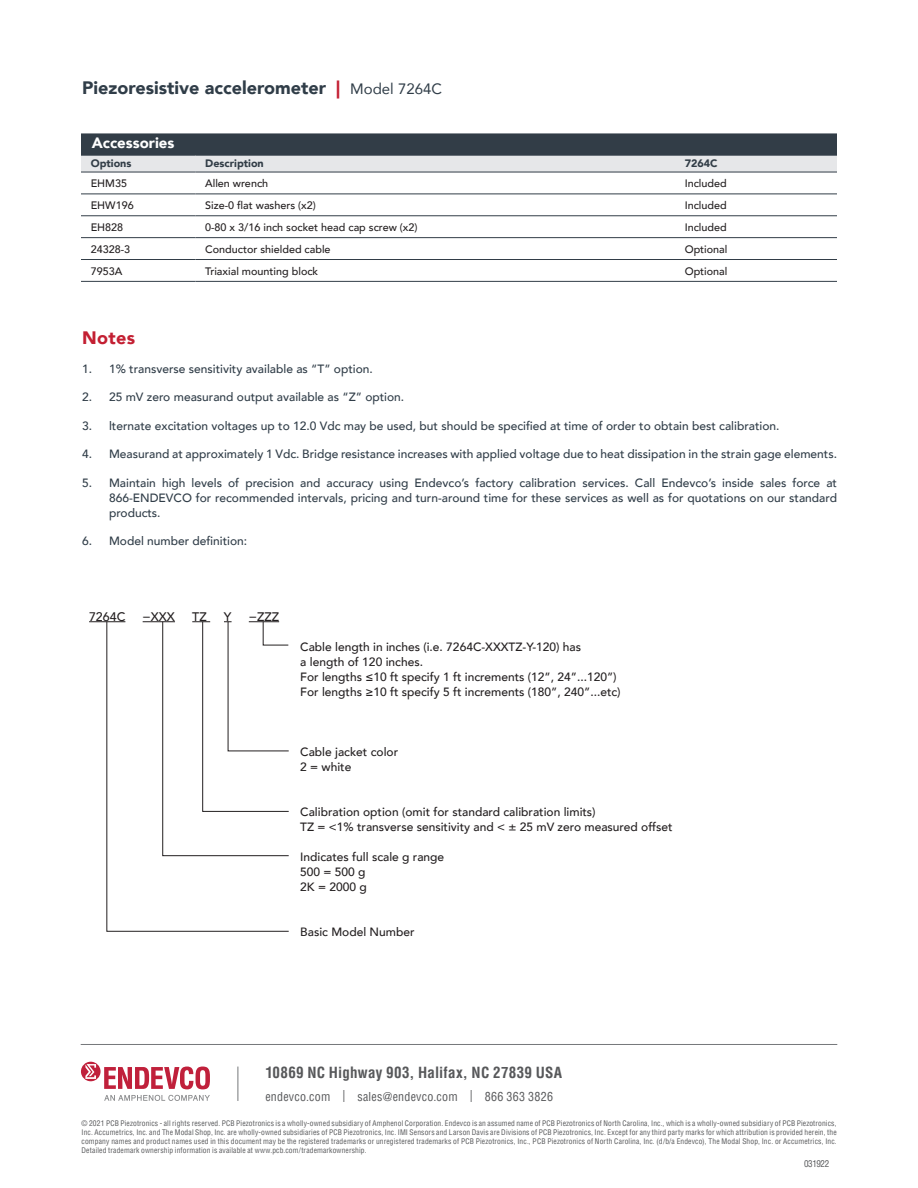
<style>
.page{position:relative;width:918px;height:1188px;background:#fff}
.page>*{position:absolute;margin:0;border:0;box-sizing:border-box;transform-origin:0 0}
.t1{font:900 18px "Avenir";color:#303d48}
.t2{font:900 18px "Avenir";letter-spacing:.02em;color:#c31f32}
.t3{font:700 condensed 15px "Helvetica LT Pro";letter-spacing:.015em;color:#57585a}
.t4{font:900 15px "Avenir";color:#fff}
.t5{font:500 12.45px "Avenir";color:#231f20}
.t6{font:500 12px/15px "Avenir";color:#303d48;text-align:justify}
.t7{font:500 12px/15px "Avenir";color:#231f20}
.t8{font:condensed 12px "Helvetica LT Pro";letter-spacing:.02em;color:#57585a}
.t9{font:500 10.8px "Avenir";color:#231f20}
.t10{font:900 10.8px "Avenir";color:#323d47}
.t11{font:condensed 9px "Helvetica LT Pro";letter-spacing:-.04em;color:#57585a}
.t12{font:condensed 7.5px/9px "Helvetica LT Pro";letter-spacing:.02em;color:#57585a;text-align:justify}
.s1{color:#c31f32}
.s2{font-weight:400;font-size:15px}
</style>
<div class="page">
<svg style="left:81px;top:133px;width:756px;height:39px;background:#7d848b"></svg>
<svg style="left:81px;top:193px;width:756px;height:88px"></svg>
<hr style="left:81px;top:155px;width:114px;height:1px;background:#323d47">
<hr style="left:195px;top:155px;width:480px;height:1px;background:#323d47">
<hr style="left:675px;top:155px;width:162px;height:1px;background:#323d47">
<hr style="left:81px;top:172px;width:114px;height:1px;background:#323d47">
<hr style="left:195px;top:172px;width:480px;height:1px;background:#323d47">
<hr style="left:675px;top:172px;width:162px;height:1px;background:#323d47">
<hr style="left:81px;top:194px;width:114px;height:1px;background:#323d47">
<hr style="left:195px;top:194px;width:480px;height:1px;background:#323d47">
<hr style="left:675px;top:194px;width:162px;height:1px;background:#323d47">
<hr style="left:81px;top:215px;width:114px;height:1px;background:#323d47">
<hr style="left:195px;top:215px;width:480px;height:1px;background:#323d47">
<hr style="left:675px;top:215px;width:162px;height:1px;background:#323d47">
<hr style="left:81px;top:237px;width:114px;height:1px;background:#323d47">
<hr style="left:195px;top:237px;width:480px;height:1px;background:#323d47">
<hr style="left:675px;top:237px;width:162px;height:1px;background:#323d47">
<hr style="left:81px;top:259px;width:114px;height:1px;background:#323d47">
<hr style="left:195px;top:259px;width:480px;height:1px;background:#323d47">
<hr style="left:675px;top:259px;width:162px;height:1px;background:#323d47">
<hr style="left:81px;top:281px;width:114px;height:1px;background:#323d47">
<hr style="left:195px;top:281px;width:480px;height:1px;background:#323d47">
<hr style="left:675px;top:281px;width:162px;height:1px;background:#323d47">
<hr style="left:89px;top:621px;width:36px;height:1px;background:#231f20">
<svg style="left:106px;top:621px;width:183px;height:311px"></svg>
<svg style="left:162px;top:621px;width:127px;height:235px"></svg>
<hr style="left:81px;top:1044px;width:756px;height:1px;background:#76787b">
<hr style="left:238px;top:1067px;width:1px;height:34px;background:#76787b">
<svg style="left:104px;top:1095px;width:106px;height:6px"></svg>
<svg style="left:81px;top:1062px;width:129px;height:27px"></svg>
<h1 class="t1" style="left:82px;top:80px;width:361px">Piezoresistive accelerometer <span class="s1">|</span> <span class="s2">Model 7264C</span></h1>
<h2 class="t4" style="left:92px;top:137px;width:84px">Accessories</h2>
<h3 class="t10" style="left:91px;top:159px;width:42px">Options</h3>
<h3 class="t10" style="left:205px;top:159px;width:60px">Description</h3>
<h3 class="t10" style="left:685px;top:159px;width:34px">7264C</h3>
<h3 class="t9" style="left:91px;top:179px;width:38px">EHM35</h3>
<h3 class="t9" style="left:205px;top:179px;width:65px">Allen wrench</h3>
<h3 class="t9" style="left:685px;top:179px;width:44px">Included</h3>
<h3 class="t9" style="left:91px;top:201px;width:45px">EHW196</h3>
<h3 class="t9" style="left:205px;top:196px;width:112px">Size-0 flat washers (x2)</h3>
<h3 class="t9" style="left:685px;top:201px;width:44px">Included</h3>
<h3 class="t9" style="left:91px;top:223px;width:34px">EH828</h3>
<h3 class="t9" style="left:205px;top:223px;width:214px">0-80 x 3/16 inch socket head cap screw (x2)</h3>
<h3 class="t9" style="left:685px;top:223px;width:44px">Included</h3>
<h3 class="t9" style="left:91px;top:245px;width:41px">24328-3</h3>
<h3 class="t9" style="left:205px;top:245px;width:127px">Conductor shielded cable</h3>
<h3 class="t9" style="left:685px;top:245px;width:44px">Optional</h3>
<h3 class="t9" style="left:91px;top:267px;width:33px">7953A</h3>
<h3 class="t9" style="left:205px;top:267px;width:115px">Triaxial mounting block</h3>
<h3 class="t9" style="left:685px;top:267px;width:44px">Optional</h3>
<h1 class="t2" style="left:82px;top:331px;width:55px">Notes</h1>
<h3 class="t6" style="left:82px;top:362px;width:292px">1. 1% transverse sensitivity available as “T” option.</h3>
<h3 class="t6" style="left:82px;top:391px;width:324px">2. 25 mV zero measurand output available as “Z” option.</h3>
<h3 class="t6" style="left:82px;top:419px;width:699px">3. lternate excitation voltages up to 12.0 Vdc may be used, but should be specified at time of order to obtain best calibration.</h3>
<h3 class="t6" style="left:82px;top:448px;width:756px">4. Measurand at approximately 1 Vdc. Bridge resistance increases with applied voltage due to heat dissipation in the strain gage elements.</h3>
<p class="t6" style="left:109px;top:476px;width:729px;text-indent:-27px">5. Maintain high levels of precision and accuracy using Endevco’s factory calibration services. Call Endevco’s inside sales force at 866-ENDEVCO for recommended intervals, pricing and turn-around time for these services as well as for quotations on our standard products.</p>
<h3 class="t6" style="left:82px;top:535px;width:167px">6. Model number definition:</h3>
<h3 class="t5" style="left:89px;top:611px;width:38px">7264C</h3>
<h3 class="t5" style="left:143px;top:606px;width:34px">−XXX</h3>
<h3 class="t5" style="left:192px;top:611px;width:16px">TZ</h3>
<h3 class="t5" style="left:224px;top:611px;width:9px">Y</h3>
<h3 class="t5" style="left:249px;top:606px;width:32px">−ZZZ</h3>
<h3 class="t7" style="left:300px;top:641px;width:322px">Cable length in inches (i.e. 7264C-XXXTZ-Y-120) has<br>a length of 120 inches.<br>For lengths ≤10 ft specify 1 ft increments (12”, 24”...120”)<br>For lengths ≥10 ft specify 5 ft increments (180”, 240”...etc)</h3>
<h3 class="t7" style="left:300px;top:746px;width:99px">Cable jacket color<br>2 = white</h3>
<h3 class="t7" style="left:300px;top:806px;width:374px">Calibration option (omit for standard calibration limits)<br>TZ = &lt;1% transverse sensitivity and &lt; ± 25 mV zero measured offset</h3>
<h3 class="t7" style="left:300px;top:851px;width:146px">Indicates full scale g range<br>500 = 500 g<br>2K = 2000 g</h3>
<h3 class="t7" style="left:300px;top:926px;width:116px">Basic Model Number</h3>
<h2 class="t3" style="left:265px;top:1066px;width:298px">10869 NC Highway 903, Halifax, NC 27839 USA</h2>
<h3 class="t8" style="left:265px;top:1089px;width:289px">endevco.com | sales@endevco.com | 866 363 3826</h3>
<p class="t12" style="left:82px;top:1119px;width:757px">© 2021 PCB Piezotronics - all rights reserved. PCB Piezotronics is a wholly-owned subsidiary of Amphenol Corporation. Endevco is an assumed name of PCB Piezotronics of North Carolina, Inc., which is a wholly-owned subsidiary of PCB Piezotronics, Inc. Accumetrics, Inc. and The Modal Shop, Inc. are wholly-owned subsidiaries of PCB Piezotronics, Inc. IMI Sensors and Larson Davis are Divisions of PCB Piezotronics, Inc. Except for any third party marks for which attribution is provided herein, the company names and product names used in this document may be the registered trademarks or unregistered trademarks of PCB Piezotronics, Inc., PCB Piezotronics of North Carolina, Inc. (d/b/a Endevco), The Modal Shop, Inc. or Accumetrics, Inc.<br>Detailed trademark ownership information is available at www.pcb.com/trademarkownership.</p>
<p class="t11" style="left:804px;top:1158px;width:27px">031922</p>
</div>
